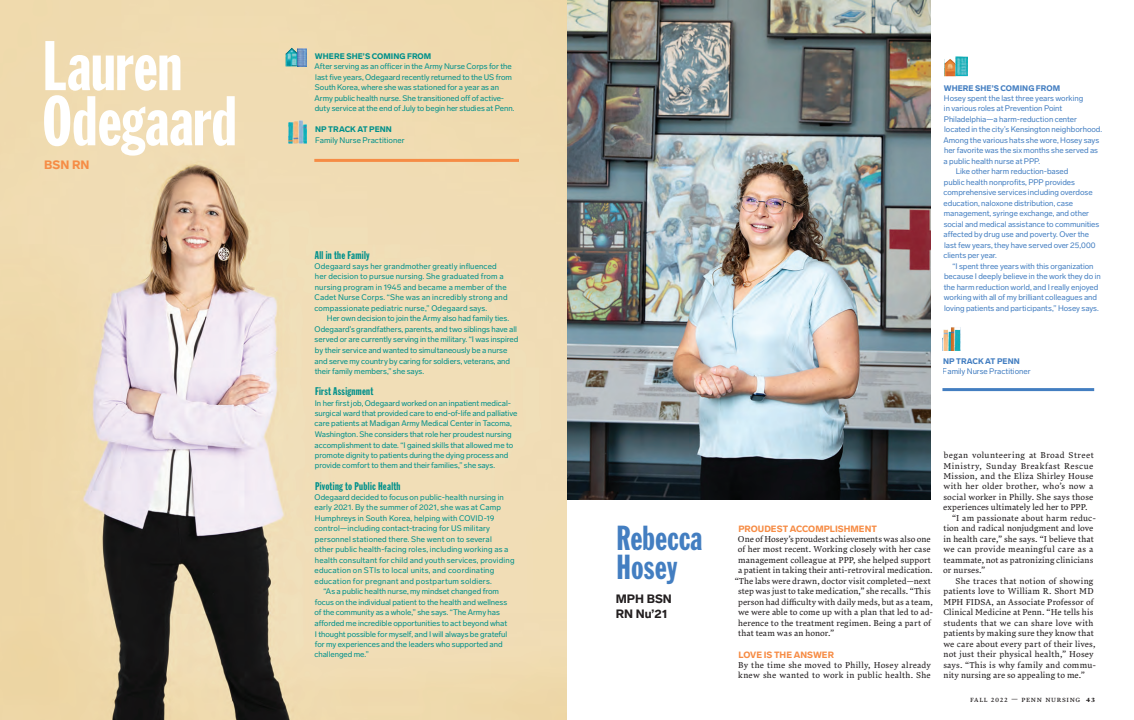
<style>
.page{position:relative;width:1134px;height:720px;background:#fff}
.page>*{position:absolute;margin:0;border:0;box-sizing:border-box;transform-origin:0 0}
.Lab_Subhed{font:69px "Franklin Gothic Std Extra Cond";color:#fff}
.Lab_Subhed-2{font:34.2px "Franklin Gothic Std Extra Cond";color:#437ec1}
.Lab_Subhed-3{font:900 12px/15px "Lab Grotesque";color:#231f20}
.Lab_Subhed-4{font:900 12px "Lab Grotesque";color:#f68c45}
.LabSidebar_No-Indent{font:11px "Franklin Gothic Std Extra Cond";letter-spacing:.03em;color:#00908b}
.LabSidebar_No-Indent-2{font:900 9px "Lab Grotesque";color:#f68c45}
.LavaBody_Indent{font:8.5px/10.5px "Lava Std";letter-spacing:.015em;color:#231f20}
.LabSidebar_Indent{font:8px/10.5px "Lab Grotesque";color:#00908b}
.t1{font:8px "Lab Grotesque";letter-spacing:-.005em;color:#437ec1}
.LabSidebar_No-Indent-3{font:8px/10.5px "Lab Grotesque";letter-spacing:-.005em;color:#00908b}
.t2{font:900 8px "Lab Grotesque";letter-spacing:.01em;color:#437ec1}
.t3{font:8px "Lava Std";letter-spacing:.08em;color:#231f20}
.s1{font-weight:900}
.s2{font-family:"Lava Std Bld"}
</style>
<div class="page">
<img style="left:0;top:0;width:567px;height:720px">
<img style="left:568px;top:0;width:362px;height:500px">
<hr style="left:314px;top:159px;width:205px;height:3px;background:#f68c45">
<hr style="left:942px;top:388px;width:152px;height:3px;background:#437ec1">
<img style="left:943px;top:329px;width:2px;height:22px">
<img style="left:945px;top:327px;width:15px;height:24px">
<img style="left:944px;top:59px;width:11px;height:18px">
<img style="left:956px;top:56px;width:12px;height:21px">
<img style="left:286px;top:47px;width:12px;height:19px">
<img style="left:298px;top:44px;width:9px;height:22px">
<img style="left:289px;top:116px;width:17px;height:29px">
<p class="Lab_Subhed" style="left:42px;top:29px;width:141px">Lauren</p>
<p class="Lab_Subhed" style="left:42px;top:84px;width:196px">Odegaard</p>
<p class="Lab_Subhed-4" style="left:44px;top:158px;width:47px">BSN RN</p>
<p class="LabSidebar_No-Indent-3" style="left:315px;top:51px;width:201px"><span class="s1">WHERE SHE’S COMING FROM<br></span>After serving as an officer in the Army Nurse Corps for the last five years, Odegaard recently returned to the US from South Korea, where she was stationed for a year as an Army public health nurse. She transitioned off of active&shy;duty service at the end of July to begin her studies at Penn.</p>
<p class="LabSidebar_No-Indent-3" style="left:315px;top:124px;width:91px"><span class="s1">NP TRACK AT PENN<br></span>Family Nurse Practitioner</p>
<p class="LabSidebar_No-Indent" style="left:315px;top:249px;width:56px">All in the Family</p>
<p class="LabSidebar_Indent" style="left:315px;top:261px;width:195px">Odegaard says her grandmother greatly influenced her decision to pursue nursing. She graduated from a nursing program in 1945 and became a member of the Cadet Nurse Corps. “She was an incredibly strong and compassionate pediatric nurse,” Odegaard says.</p>
<p class="LabSidebar_Indent" style="left:315px;top:313px;width:205px;text-indent:12px">Her own decision to join the Army also had family ties.<br>Odegaard’s grandfathers, parents, and two siblings have all served or are currently serving in the military. “I was inspired by their service and wanted to simultaneously be a nurse and serve my country by caring for soldiers, veterans, and their family members,” she says.</p>
<p class="LabSidebar_No-Indent" style="left:315px;top:385px;width:60px">First Assignment</p>
<p class="LabSidebar_Indent" style="left:315px;top:398px;width:204px">In her first job, Odegaard worked on an inpatient medical&shy;surgical ward that provided care to end-of-life and palliative care patients at Madigan Army Medical Center in Tacoma, Washington. She considers that role her proudest nursing accomplishment to date. “I gained skills that allowed me to promote dignity to patients during the dying process and provide comfort to them and their families,” she says.</p>
<p class="LabSidebar_No-Indent" style="left:315px;top:480px;width:87px">Pivoting to Public Health</p>
<p class="LabSidebar_Indent" style="left:315px;top:492px;width:202px">Odegaard decided to focus on public-health nursing in early 2021. By the summer of 2021, she was at Camp Humphreys in South Korea, helping with COVID-19 control—including contact-tracing for US military personnel stationed there. She went on to several<br>other public health-facing roles, including working as a health consultant for child and youth services, providing education on STIs to local units, and coordinating education for pregnant and postpartum soldiers.</p>
<p class="LabSidebar_Indent" style="left:315px;top:586px;width:194px;text-indent:9px">“As a public health nurse, my mindset changed from focus on the individual patient to the health and wellness of the community as a whole,” she says. “The Army has afforded me incredible opportunities to act beyond what I thought possible for myself, and I will always be grateful for my experiences and the leaders who supported and challenged me.”</p>
<p class="Lab_Subhed-2" style="left:617px;top:520px;width:87px">Rebecca</p>
<p class="Lab_Subhed-2" style="left:617px;top:549px;width:62px">Hosey</p>
<p class="Lab_Subhed-3" style="left:616px;top:592px;width:58px">MPH BSN<br>RN Nu’21</p>
<p class="t2" style="left:944px;top:83px;width:118px">WHERE SHE’S COMING FROM</p>
<p class="t1" style="left:944px;top:93px;width:141px">Hosey spent the last three years working</p>
<p class="t1" style="left:944px;top:104px;width:120px">in various roles at Prevention Point</p>
<p class="t1" style="left:944px;top:114px;width:135px">Philadelphia—a harm-reduction center</p>
<p class="t1" style="left:944px;top:125px;width:160px">located in the city’s Kensington neighborhood.</p>
<p class="t1" style="left:943px;top:135px;width:157px">Among the various hats she wore, Hosey says</p>
<p class="t1" style="left:944px;top:146px;width:156px">her favorite was the six months she served as</p>
<p class="t1" style="left:944px;top:156px;width:98px">a public health nurse at PPP.</p>
<p class="t1" style="left:956px;top:167px;width:114px">Like other harm reduction-based</p>
<p class="t1" style="left:944px;top:177px;width:133px">public health nonprofits, PPP provides</p>
<p class="t1" style="left:944px;top:188px;width:151px">comprehensive services including overdose</p>
<p class="t1" style="left:944px;top:198px;width:131px">education, naloxone distribution, case</p>
<p class="t1" style="left:944px;top:209px;width:147px">management, syringe exchange, and other</p>
<p class="t1" style="left:944px;top:219px;width:157px">social and medical assistance to communities</p>
<p class="t1" style="left:944px;top:230px;width:147px">affected by drug use and poverty. Over the</p>
<p class="t1" style="left:944px;top:240px;width:153px">last few years, they have served over 25,000</p>
<p class="t1" style="left:944px;top:251px;width:55px">clients per year.</p>
<p class="t1" style="left:952px;top:261px;width:143px">“I spent three years with this organization</p>
<p class="t1" style="left:944px;top:272px;width:158px">because I deeply believe in the work they do in</p>
<p class="t1" style="left:944px;top:282px;width:156px">the harm reduction world, and I really enjoyed</p>
<p class="t1" style="left:944px;top:293px;width:155px">working with all of my brilliant colleagues and</p>
<p class="t1" style="left:944px;top:303px;width:156px">loving patients and participants,” Hosey says.</p>
<p class="t2" style="left:943px;top:356px;width:78px">NP TRACK AT PENN</p>
<p class="t1" style="left:943px;top:366px;width:89px">Family Nurse Practitioner</p>
<p class="LabSidebar_No-Indent-2" style="left:738px;top:523px;width:140px">PROUDEST ACCOMPLISHMENT</p>
<p class="LavaBody_Indent" style="left:738px;top:533px;width:194px">One of Hosey’s proudest achievements was also one</p>
<p class="LavaBody_Indent" style="left:738px;top:544px;width:194px">of her most recent. Working closely with her case</p>
<p class="LavaBody_Indent" style="left:738px;top:554px;width:194px">management colleague at PPP, she helped support</p>
<p class="LavaBody_Indent" style="left:738px;top:565px;width:196px">a patient in taking their anti-retroviral medication.</p>
<p class="LavaBody_Indent" style="left:735px;top:575px;width:198px">“The labs were drawn, doctor visit completed—next</p>
<p class="LavaBody_Indent" style="left:738px;top:586px;width:194px">step was just to take medication,” she recalls. “This</p>
<p class="LavaBody_Indent" style="left:738px;top:596px;width:196px">person had difficulty with daily meds, but as a team,</p>
<p class="LavaBody_Indent" style="left:738px;top:607px;width:197px">we were able to come up with a plan that led to ad-</p>
<p class="LavaBody_Indent" style="left:738px;top:617px;width:195px">herence to the treatment regimen. Being a part of</p>
<p class="LavaBody_Indent" style="left:738px;top:628px;width:97px">that team was an honor.”</p>
<p class="LabSidebar_No-Indent-2" style="left:738px;top:649px;width:97px">LOVE IS THE ANSWER</p>
<p class="LavaBody_Indent" style="left:738px;top:659px;width:195px">By the time she moved to Philly, Hosey already knew she wanted to work in public health. She</p>
<p class="LavaBody_Indent" style="left:943px;top:449px;width:152px;text-align:justify">began volunteering at Broad Street Ministry, Sunday Breakfast Rescue Mission, and the Eliza Shirley House with her older brother, who’s now a social worker in Philly. She says those experiences ultimately led her to PPP.</p>
<p class="LavaBody_Indent" style="left:943px;top:512px;width:154px;text-indent:9px">“I am passionate about harm reduc&shy;tion and radical nonjudgment and love in health care,” she says. “I believe that we can provide meaningful care as a teammate, not as patronizing clinicians or nurses.”</p>
<p class="LavaBody_Indent" style="left:943px;top:575px;width:154px;text-indent:12px">She traces that notion of showing patients love to William R. Short MD MPH FIDSA, an Associate Professor of Clinical Medicine at Penn. “He tells his students that we can share love with patients by making sure they know that we care about every part of their lives, not just their physical health,” Hosey says. “This is why family and commu&shy;nity nursing are so appealing to me.”</p>
<p class="t3" style="left:970px;top:694px;width:126px">fall 2022 <span class="s2">—</span> penn nursing <span class="s2">43</span></p>
</div>
